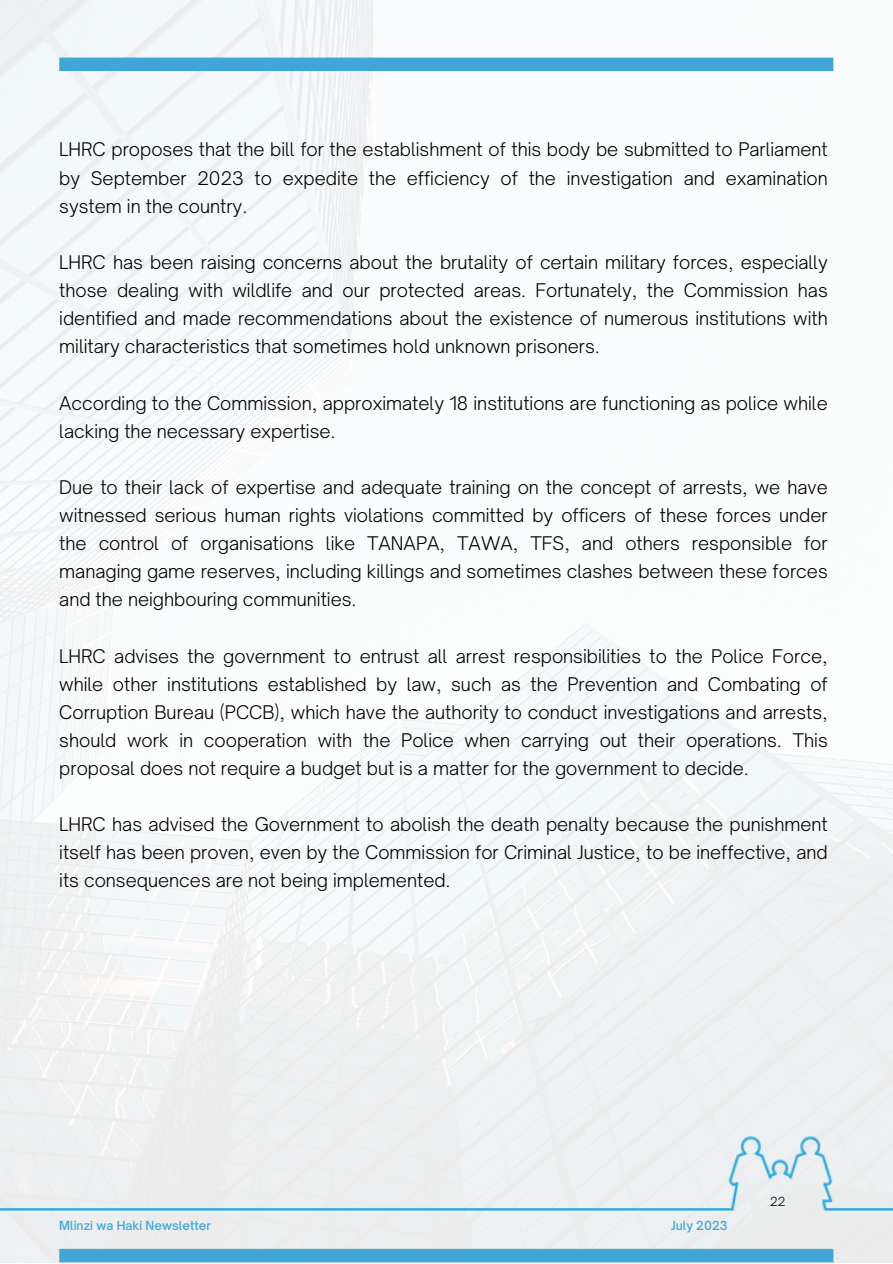
<style>
.page{position:relative;width:893px;height:1264px;background:#fff}
.page>*{position:absolute;margin:0;border:0;box-sizing:border-box;transform-origin:0 0}
.t1{font:300 18px/28px "Open Sauce One";color:#000;text-align:justify}
.t2{font:500 12px "Open Sauce One";color:#41a6d7}
.t3{font:300 12px "Open Sauce One";color:#000}
</style>
<div class="page">
<div style="left:59px;top:58px;width:774px;height:13px;background:#41a6d7"></div>
<div style="left:59px;top:1248px;width:774px;height:14px;background:#41a6d7"></div>
<div style="left:0;top:1118px;width:892px;height:101px;background:#eceef0"></div>
<p class="t1" style="left:59px;top:136px;width:770px">LHRC proposes that the bill for the establishment of this body be submitted to Parliament by September 2023 to expedite the efficiency of the investigation and examination system in the country.</p>
<p class="t1" style="left:59px;top:248px;width:770px">LHRC has been raising concerns about the brutality of certain military forces, especially those dealing with wildlife and our protected areas. Fortunately, the Commission has identified and made recommendations about the existence of numerous institutions with military characteristics that sometimes hold unknown prisoners.</p>
<p class="t1" style="left:59px;top:388px;width:770px">According to the Commission, approximately 18 institutions are functioning as police while lacking the necessary expertise.</p>
<p class="t1" style="left:59px;top:473px;width:770px">Due to their lack of expertise and adequate training on the concept of arrests, we have witnessed serious human rights violations committed by officers of these forces under the control of organisations like TANAPA, TAWA, TFS, and others responsible for managing game reserves, including killings and sometimes clashes between these forces and the neighbouring communities.</p>
<p class="t1" style="left:59px;top:641px;width:770px">LHRC advises the government to entrust all arrest responsibilities to the Police Force, while other institutions established by law, such as the Prevention and Combating of Corruption Bureau (PCCB), which have the authority to conduct investigations and arrests, should work in cooperation with the Police when carrying out their operations. This proposal does not require a budget but is a matter for the government to decide.</p>
<p class="t1" style="left:59px;top:810px;width:770px">LHRC has advised the Government to abolish the death penalty because the punishment itself has been proven, even by the Commission for Criminal Justice, to be ineffective, and its consequences are not being implemented.</p>
<p class="t2" style="left:59px;top:1217px;width:153px">Mlinzi wa Haki Newsletter</p>
<p class="t2" style="left:671px;top:1217px;width:58px">July 2023</p>
<p class="t3" style="left:770px;top:1194px;width:17px">22</p>
</div>
